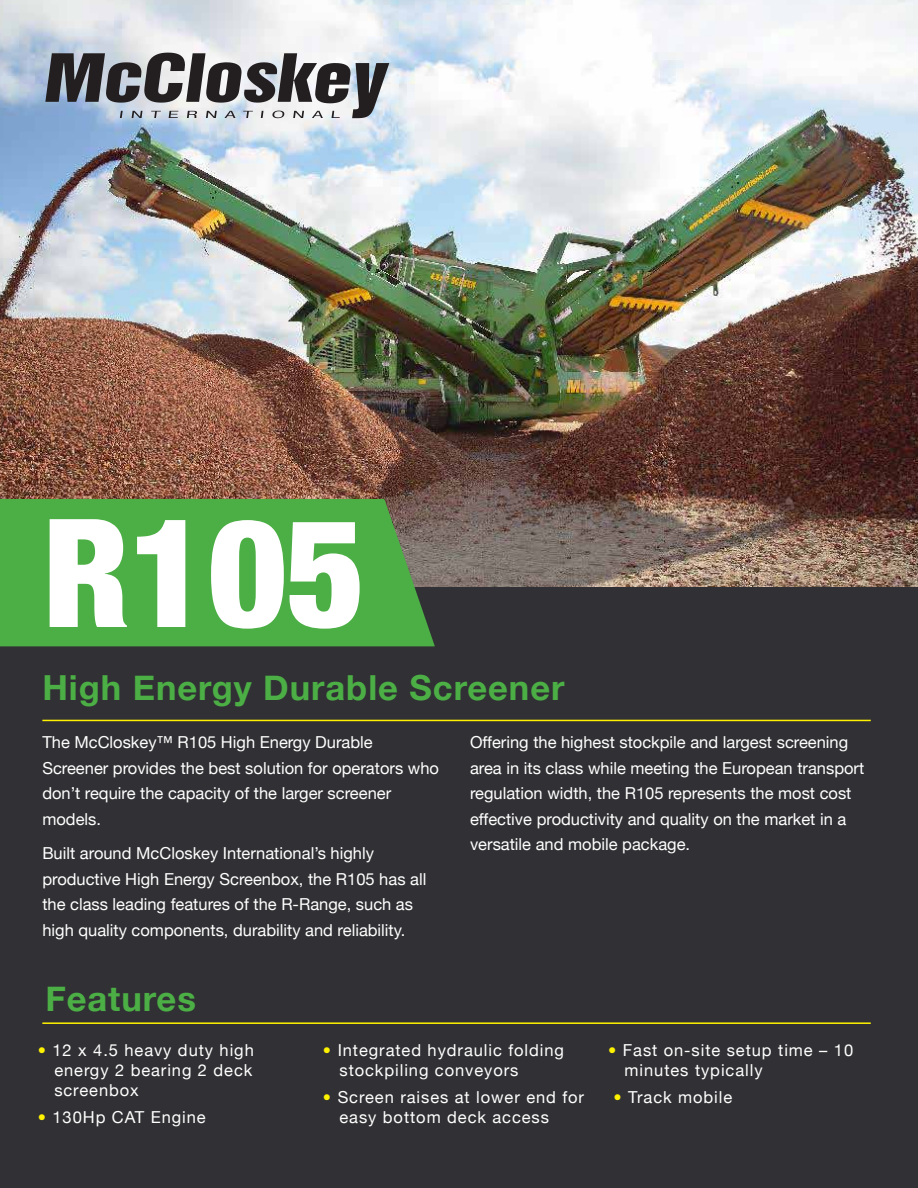
<style>
.page{position:relative;width:918px;height:1188px;background:#fff}
.page>*{position:absolute;margin:0;border:0;box-sizing:border-box;transform-origin:0 0}
.t1{font:900 condensed 151.05px "Helvetica Neue";color:#fff}
.t2{font:700 34.5px "Helvetica Neue";letter-spacing:.03em;color:#4caf45}
.t3{font:16.5px/25.5px "Helvetica Neue";color:#fff}
.t4{font:16.5px/19.8px "Helvetica Neue";letter-spacing:.055em;color:#fff}
.s1{color:#fff200}
</style>
<div class="page">
<img style="left:0;top:0;width:918px;height:587px">
<div style="left:0;top:587px;width:918px;height:601px;background:#313135"></div>
<div style="left:0;top:499px;width:435px;height:147px;background:#4caf45"></div>
<hr style="left:42px;top:720px;width:829px;height:1px;background:#fff200">
<hr style="left:42px;top:1022px;width:829px;height:2px;background:#fff200">
<svg style="left:45px;top:53px;width:344px;height:65px"></svg>
<h1 class="t1" style="left:43px;top:480px;width:324px">R105</h1>
<h2 class="t2" style="left:42px;top:667px;width:524px">High Energy Durable Screener</h2>
<p class="t3" style="left:42px;top:729px;width:398px">The McCloskey™ R105 High Energy Durable Screener provides the best solution for operators who don’t require the capacity of the larger screener models.</p>
<p class="t3" style="left:42px;top:840px;width:386px">Built around McCloskey International’s highly productive High Energy Screenbox, the R105 has all the class leading features of the R-Range, such as high quality components, durability and reliability.</p>
<h2 class="t2" style="left:45px;top:977px;width:152px">Features</h2>
<p class="t3" style="left:470px;top:729px;width:396px">Offering the highest stockpile and largest screening area in its class while meeting the European transport regulation width, the R105 represents the most cost effective productivity and quality on the market in a versatile and mobile package.</p>
<p class="t3" style="left:54px;top:1040px;width:201px;line-height:19.8px;text-align:justify;text-indent:-16px"><span class="s1">•</span> 12 x 4.5 heavy duty high energy 2 bearing 2 deck screenbox</p>
<p class="t4" style="left:38px;top:1107px;width:169px"><span class="s1">•</span> 130Hp CAT Engine</p>
<p class="t4" style="left:339px;top:1040px;width:226px;text-indent:-16px"><span class="s1">•</span> Integrated hydraulic folding stockpiling conveyors</p>
<p class="t4" style="left:339px;top:1087px;width:246px;text-indent:-16px"><span class="s1">•</span> Screen raises at lower end for easy bottom deck access</p>
<p class="t4" style="left:625px;top:1040px;width:230px;text-indent:-16px"><span class="s1">•</span> Fast on-site setup time – 10 minutes typically</p>
<p class="t4" style="left:614px;top:1087px;width:120px"><span class="s1">•</span> Track mobile</p>
</div>
